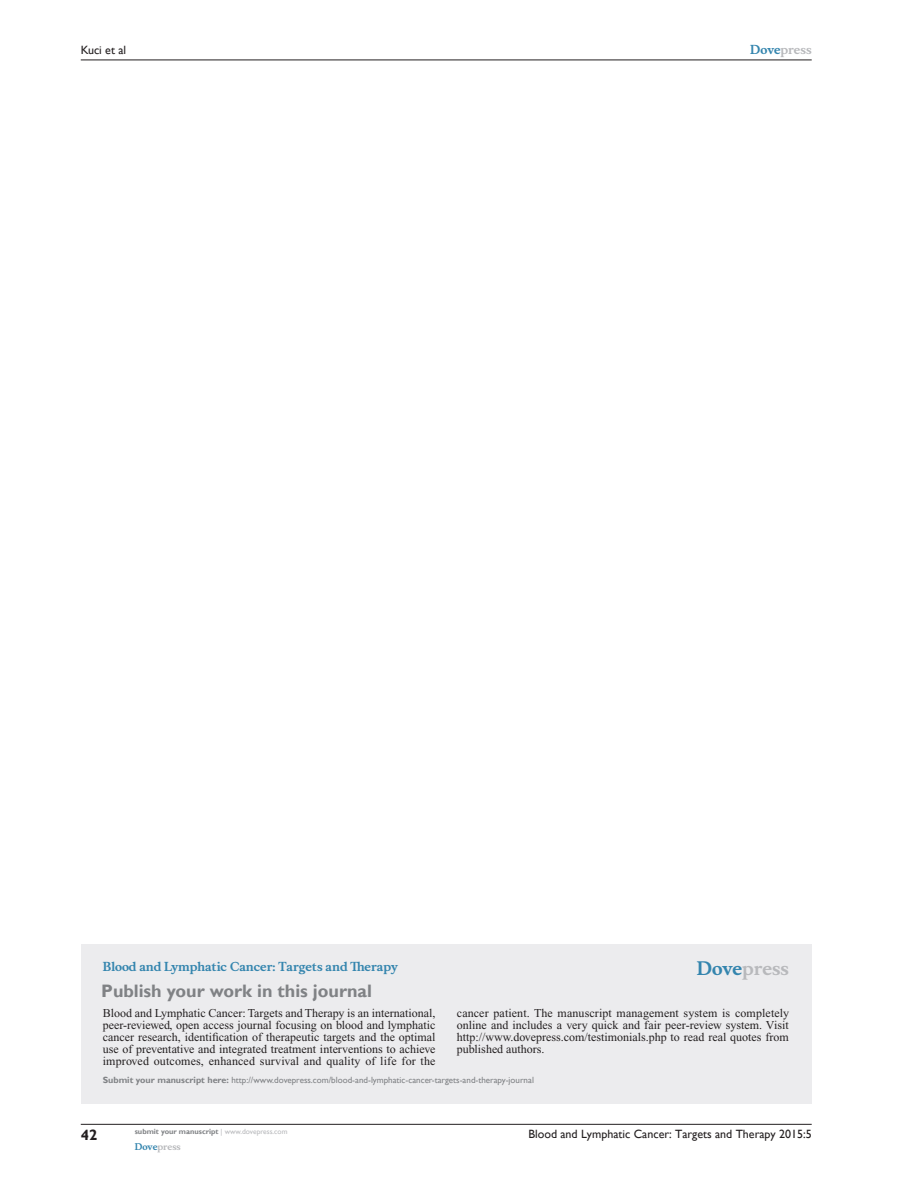
<style>
.page{position:relative;width:918px;height:1188px;background:#fff}
.page>*{position:absolute;margin:0;border:0;box-sizing:border-box;transform-origin:0 0}
.PromBx-H1{font:700 18px "Gill Sans";color:#808285}
.PromBx-Brand{font:700 18px "Musee";color:#b8b9bc}
.t1{font:700 15px "Gill Sans";color:#231f20}
.PromBx-Tx{font:12px/12px "Times New Roman";color:#231f20;text-align:justify}
.t2{font:12px "Gill Sans";color:#231f20}
.PromBx-JrnlName{font:700 12px "Musee";color:#3485ae}
.t3{font:700 12px "Musee";color:#b8b9bc}
.PromBx-SubmitMssWebA{font:9px "Gill Sans";color:#808285}
.t4{font:700 9px "Musee";color:#b8b9bc}
.t5{font:700 7.5px "Gill Sans";color:#808285}
.s1{color:#3485ae}
.s2{font-weight:700}
.s3{font-weight:400;color:#b8b9bc}
</style>
<div class="page">
<div style="left:81px;top:944px;width:731px;height:159px;background:#ececee"></div>
<hr style="left:81px;top:1124px;width:731px;height:1px;background:#231f20">
<hr style="left:81px;top:60px;width:731px;height:1px;background:#231f20">
<p class="t2" style="left:81px;top:43px;width:47px">Kuci et al</p>
<p class="t3" style="left:750px;top:43px;width:63px"><span class="s1">Dove</span>press</p>
<p class="PromBx-JrnlName" style="left:103px;top:959px;width:297px">Blood and Lymphatic Cancer: Targets and Therapy</p>
<p class="PromBx-H1" style="left:101px;top:980px;width:272px">Publish your work in this journal</p>
<p class="PromBx-Brand" style="left:697px;top:958px;width:94px"><span class="s1">Dove</span>press</p>
<p class="PromBx-Tx" style="left:103px;top:1007px;width:334px">Blood and Lymphatic Cancer: Targets and Therapy is an international, peer-reviewed, open access journal focusing on blood and lymphatic cancer research, identification of therapeutic targets and the optimal use of preventative and integrated treatment interventions to achieve improved outcomes, enhanced survival and quality of life for the</p>
<p class="PromBx-Tx" style="left:457px;top:1007px;width:334px">cancer patient. The manuscript management system is completely online and includes a very quick and fair peer-review system. Visit http://www.dovepress.com/testimonials.php to read real quotes from published authors.</p>
<p class="PromBx-SubmitMssWebA" style="left:103px;top:1075px;width:433px"><span class="s2">Submit your manuscript here:</span> http://www.dovepress.com/blood-and-lymphatic-cancer-targets-and-therapy-journal</p>
<p class="t1" style="left:81px;top:1126px;width:18px">42</p>
<p class="t5" style="left:135px;top:1127px;width:154px">submit your manuscript <span class="s3">| www.dovepress.com</span></p>
<p class="t4" style="left:135px;top:1141px;width:48px"><span class="s1">Dove</span>press</p>
<p class="t2" style="left:528px;top:1127px;width:285px">Blood and Lymphatic Cancer: Targets and Therapy 2015:5</p>
</div>
